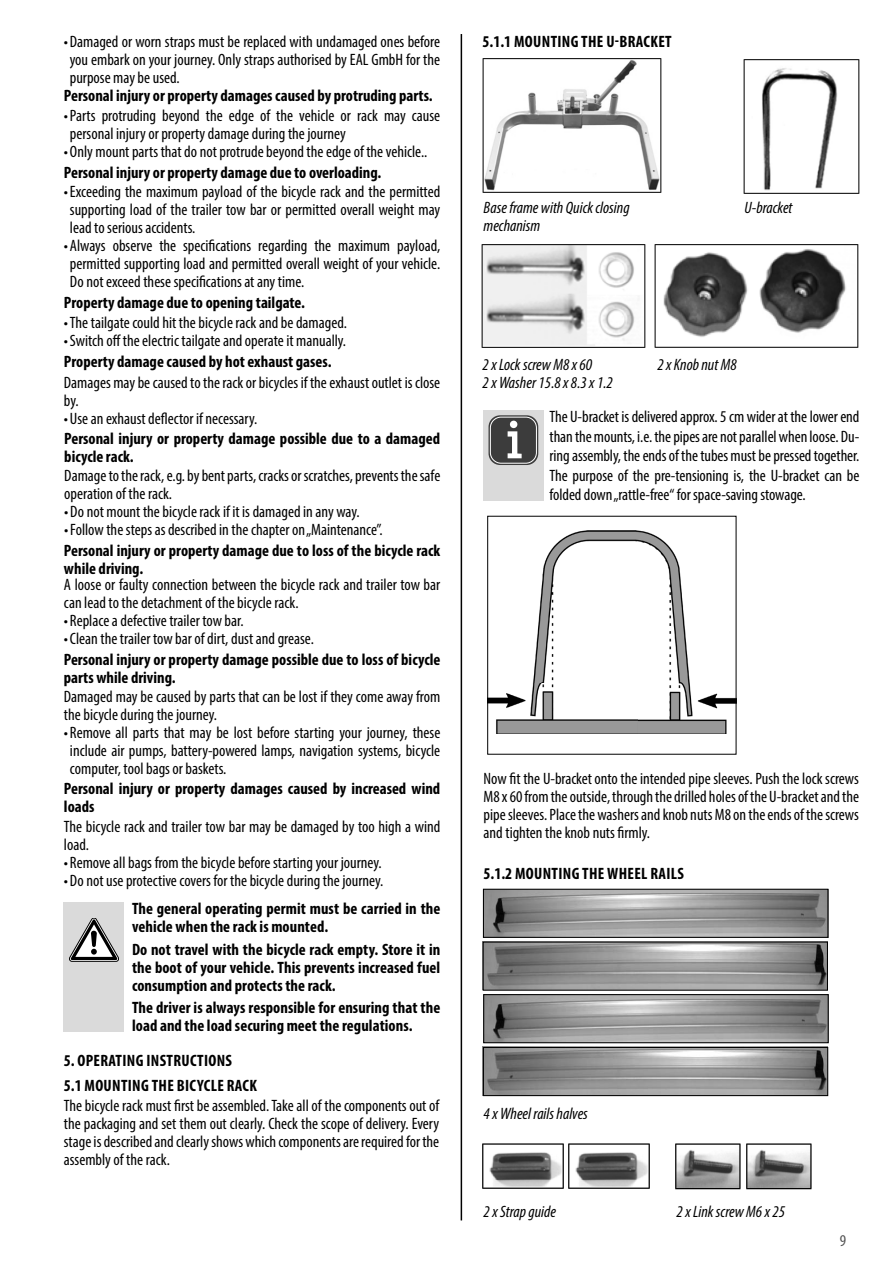
<style>
.page{position:relative;width:893px;height:1263px;background:#fff}
.page>*{position:absolute;margin:0;border:0;box-sizing:border-box;transform-origin:0 0}
.t1{font:condensed 16.5px/18px "Myriad Pro";color:#000;text-align:justify}
.t2{font:700 condensed 16.5px/18px "Myriad Pro";color:#000}
.t3{font:italic condensed 16.5px/18px "Myriad Pro";color:#000}
.t4{font:700 condensed 16.5px "Myriad Pro";letter-spacing:.02em;color:#000}
.t5{font:condensed 16.5px "Myriad Pro";color:#515151}
</style>
<div class="page">
<hr style="left:461px;top:34px;width:1px;height:1186px;background:#000">
<img style="left:482px;top:58px;width:180px;height:135px">
<img style="left:743px;top:59px;width:117px;height:135px">
<img style="left:481px;top:244px;width:165px;height:104px">
<img style="left:654px;top:244px;width:205px;height:104px">
<img style="left:485px;top:891px;width:341px;height:45px">
<div style="left:483px;top:889px;width:345px;height:49px;border:1px solid #000"></div>
<img style="left:485px;top:943px;width:341px;height:46px">
<img style="left:485px;top:996px;width:342px;height:45px">
<div style="left:483px;top:994px;width:346px;height:49px;border:1px solid #000"></div>
<img style="left:485px;top:1049px;width:341px;height:45px">
<div style="left:483px;top:1047px;width:345px;height:49px;border:1px solid #000"></div>
<img style="left:482px;top:1143px;width:168px;height:46px">
<img style="left:675px;top:1143px;width:137px;height:47px">
<div style="left:64px;top:902px;width:60px;height:129px;background:#dadada"></div>
<svg style="left:69px;top:918px;width:50px;height:43px"></svg>
<div style="left:483px;top:410px;width:61px;height:90px;background:#dadada"></div>
<div style="left:488px;top:415px;width:50px;height:50px;background:#3c3c3c;border-radius:12px"></div>
<div style="left:490px;top:417px;width:47px;height:46px;border:1px solid #fff;border-radius:11px"></div>
<svg style="left:508px;top:431px;width:14px;height:27px"></svg>
<div style="left:510px;top:421px;width:7px;height:7px;background:#fff;border-radius:50%"></div>
<img style="left:489px;top:530px;width:248px;height:204px">
<p class="t1" style="left:70px;top:32px;width:372px;text-indent:-6px">• Damaged or worn straps must be replaced with undamaged ones before you embark on your journey. Only straps authorised by EAL GmbH for the purpose may be used.</p>
<p class="t2" style="left:64px;top:86px;width:370px">Personal injury or property damages caused by protruding parts.</p>
<p class="t1" style="left:70px;top:106px;width:372px;text-indent:-6px">• Parts protruding beyond the edge of the vehicle or rack may cause personal injury or property damage during the journey</p>
<p class="t1" style="left:64px;top:142px;width:365px">• Only mount parts that do not protrude beyond the edge of the vehicle..</p>
<p class="t2" style="left:64px;top:163px;width:319px">Personal injury or property damage due to overloading.</p>
<p class="t1" style="left:70px;top:182px;width:372px;text-indent:-6px">• Exceeding the maximum payload of the bicycle rack and the permitted supporting load of the trailer tow bar or permitted overall weight may lead to serious accidents.</p>
<p class="t1" style="left:70px;top:236px;width:372px;text-indent:-6px">• Always observe the specifications regarding the maximum payload, permitted supporting load and permitted overall weight of your vehicle.<br>Do not exceed these specifications at any time.</p>
<p class="t2" style="left:64px;top:293px;width:243px">Property damage due to opening tailgate.</p>
<p class="t1" style="left:64px;top:313px;width:285px">• The tailgate could hit the bicycle rack and be damaged.</p>
<p class="t1" style="left:64px;top:331px;width:284px">• Switch off the electric tailgate and operate it manually.</p>
<p class="t1" style="left:64px;top:373px;width:378px">Damages may be caused to the rack or bicycles if the exhaust outlet is close by.</p>
<p class="t1" style="left:64px;top:409px;width:195px">• Use an exhaust deflector if necessary.</p>
<p class="t2" style="left:64px;top:352px;width:269px">Property damage caused by hot exhaust gases.</p>
<p class="t2" style="left:64px;top:429px;width:377px">Personal injury or property damage possible due to a damaged bicycle rack.</p>
<p class="t1" style="left:64px;top:466px;width:377px">Damage to the rack, e.g. by bent parts, cracks or scratches, prevents the safe operation of the rack.</p>
<p class="t1" style="left:64px;top:502px;width:297px">• Do not mount the bicycle rack if it is damaged in any way.</p>
<p class="t1" style="left:64px;top:520px;width:320px">• Follow the steps as described in the chapter on „Maintenance”.</p>
<p class="t2" style="left:64px;top:541px;width:378px">Personal injury or property damage due to loss of the bicycle rack while driving.</p>
<p class="t1" style="left:64px;top:576px;width:378px">A loose or faulty connection between the bicycle rack and trailer tow bar can lead to the detachment of the bicycle rack.</p>
<p class="t1" style="left:64px;top:612px;width:181px">• Replace a defective trailer tow bar.</p>
<p class="t1" style="left:64px;top:630px;width:251px">• Clean the trailer tow bar of dirt, dust and grease.</p>
<p class="t2" style="left:64px;top:650px;width:378px">Personal injury or property damage possible due to loss of bicycle parts while driving.</p>
<p class="t1" style="left:64px;top:687px;width:378px">Damaged may be caused by parts that can be lost if they come away from the bicycle during the journey.</p>
<p class="t1" style="left:70px;top:723px;width:372px;text-indent:-6px">• Remove all parts that may be lost before starting your journey, these include air pumps, battery-powered lamps, navigation systems, bicycle computer, tool bags or baskets.</p>
<p class="t2" style="left:64px;top:779px;width:378px">Personal injury or property damages caused by increased wind loads</p>
<p class="t1" style="left:64px;top:818px;width:378px">The bicycle rack and trailer tow bar may be damaged by too high a wind load.</p>
<p class="t1" style="left:64px;top:854px;width:319px">• Remove all bags from the bicycle before starting your journey.</p>
<p class="t1" style="left:64px;top:872px;width:321px">• Do not use protective covers for the bicycle during the journey.</p>
<p class="t2" style="left:132px;top:899px;width:310px">The general operating permit must be carried in the vehicle when the rack is mounted.</p>
<p class="t2" style="left:132px;top:940px;width:310px;text-align:justify">Do not travel with the bicycle rack empty. Store it in the boot of your vehicle. This prevents increased fuel consumption and protects the rack.</p>
<p class="t2" style="left:132px;top:998px;width:310px">The driver is always responsible for ensuring that the load and the load securing meet the regulations.</p>
<p class="t4" style="left:64px;top:1050px;width:170px">5. OPERATING INSTRUCTIONS</p>
<p class="t4" style="left:483px;top:31px;width:191px">5.1.1 MOUNTING THE U-BRACKET</p>
<p class="t3" style="left:484px;top:199px;width:148px">Base frame with Quick closing mechanism</p>
<p class="t3" style="left:744px;top:199px;width:50px">U-bracket</p>
<p class="t3" style="left:483px;top:355px;width:132px">2 x Lock screw M8 x 60<br>2 x Washer 15.8 x 8.3 x 1.2</p>
<p class="t3" style="left:657px;top:355px;width:81px">2 x Knob nut M8</p>
<p class="t1" style="left:550px;top:407px;width:311px;line-height:19.5px">The U-bracket is delivered approx. 5 cm wider at the lower end than the mounts, i.e. the pipes are not parallel when loose. Du&shy;ring assembly, the ends of the tubes must be pressed together.<br>The purpose of the pre-tensioning is, the U-bracket can be folded down „rattle-free“ for space-saving stowage.</p>
<p class="t1" style="left:484px;top:769px;width:377px">Now fit the U-bracket onto the intended pipe sleeves. Push the lock screws M8 x 60 from the outside, through the drilled holes of the U-bracket and the pipe sleeves. Place the washers and knob nuts M8 on the ends of the screws and tighten the knob nuts firmly.</p>
<p class="t4" style="left:483px;top:863px;width:202px">5.1.2 MOUNTING THE WHEEL RAILS</p>
<p class="t4" style="left:64px;top:1075px;width:195px">5.1 MOUNTING THE BICYCLE RACK</p>
<p class="t1" style="left:64px;top:1097px;width:377px">The bicycle rack must first be assembled. Take all of the components out of the packaging and set them out clearly. Check the scope of delivery. Every stage is described and clearly shows which components are required for the assembly of the rack.</p>
<p class="t3" style="left:484px;top:1104px;width:106px">4 x Wheel rails halves</p>
<p class="t3" style="left:484px;top:1202px;width:74px">2 x Strap guide</p>
<p class="t3" style="left:677px;top:1202px;width:110px">2 x Link screw M6 x 25</p>
<p class="t5" style="left:840px;top:1231px;width:8px">9</p>
</div>
